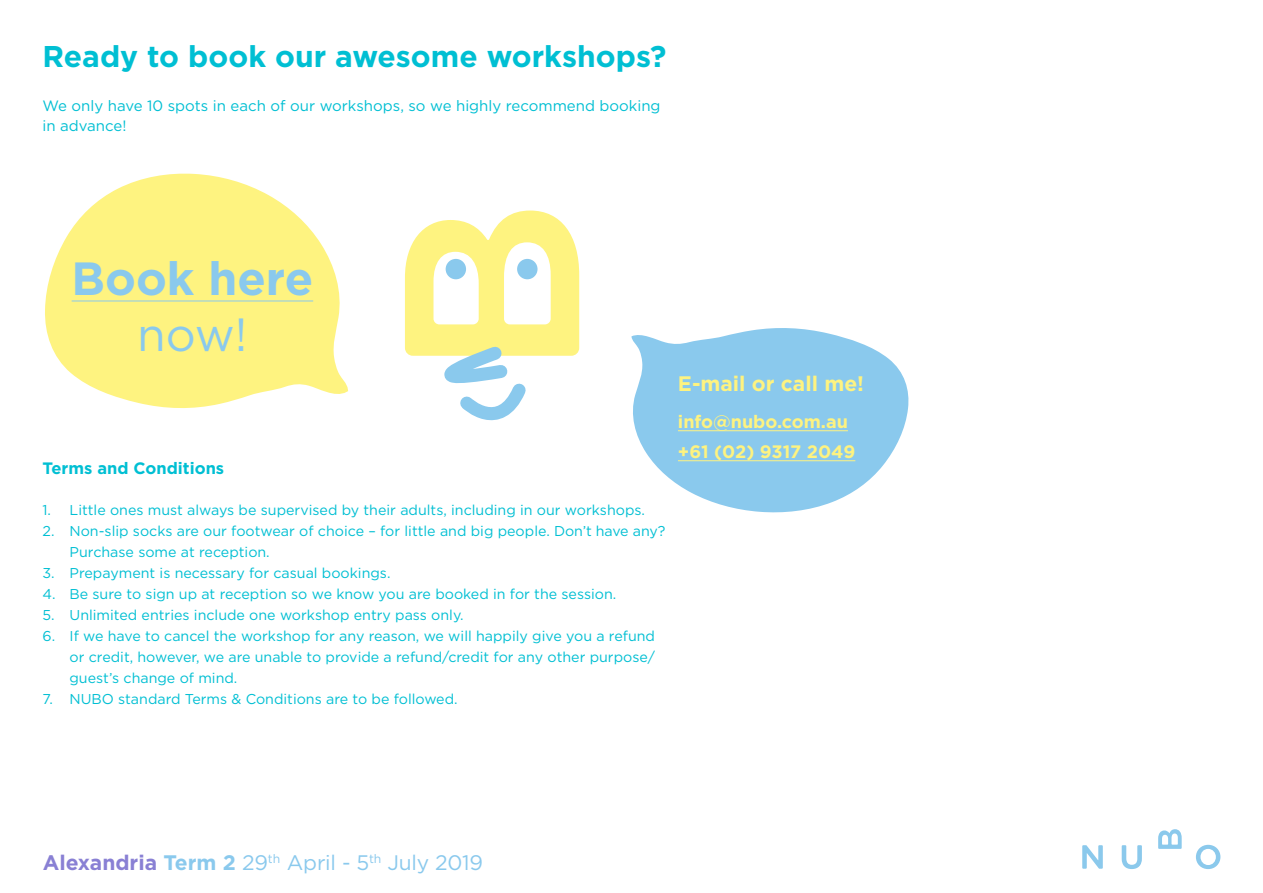
<style>
.page{position:relative;width:1263px;height:893px;background:#fff}
.page>*{position:absolute;margin:0;border:0;box-sizing:border-box;transform-origin:0 0}
.t1{font:700 46.5px "Gotham HTF";color:#8ac9ed}
.t2{font:46.5px "Gotham HTF";color:#8ac9ed}
.t3{font:700 30px "Gotham HTF";color:#00bfd3}
.t4{font:21px "Gotham HTF";letter-spacing:-.01em;color:#8ac9ed}
.t5{font:700 21px "Gotham HTF";color:#fef380}
.t6{font:700 18px/30px "Gotham HTF";color:#fef380}
.t7{font:700 16.5px "Gotham HTF";color:#00bfd3}
.t8{font:15px/19.5px "Gotham HTF";color:#00bfd3}
.t9{font:14.25px/21px "Gotham HTF";color:#00bfd3}
.s1{font-weight:700;color:#8980d4}
.s2{font-weight:700}
</style>
<div class="page">
<svg style="left:1082px;top:845px;width:21px;height:24px"></svg>
<svg style="left:1122px;top:845px;width:20px;height:24px"></svg>
<svg style="left:1158px;top:829px;width:24px;height:20px"></svg>
<svg style="left:1196px;top:845px;width:24px;height:24px"></svg>
<svg style="left:405px;top:211px;width:174px;height:210px"></svg>
<svg style="left:47px;top:173px;width:301px;height:235px;fill:#fef380"></svg>
<hr style="left:72px;top:300px;width:241px;height:1px;background:#8ac9ed">
<svg style="left:631px;top:328px;width:278px;height:185px;fill:#8ac9ed"></svg>
<hr style="left:678px;top:430px;width:170px;height:1px;background:#fef380">
<hr style="left:678px;top:460px;width:177px;height:1px;background:#fef380">
<h2 class="t3" style="left:43px;top:39px;width:625px">Ready to book our awesome workshops?</h2>
<p class="t8" style="left:43px;top:96px;width:619px">We only have 10 spots in each of our workshops, so we highly recommend booking in advance!</p>
<h1 class="t1" style="left:72px;top:251px;width:243px">Book here</h1>
<h1 class="t2" style="left:137px;top:308px;width:112px">now!</h1>
<p class="t7" style="left:43px;top:459px;width:183px">Terms and Conditions</p>
<p class="t9" style="left:43px;top:499px;width:604px">1. Little ones must always be supervised by their adults, including in our workshops.</p>
<p class="t9" style="left:70px;top:520px;width:597px;text-indent:-27px">2. Non-slip socks are our footwear of choice – for little and big people. Don’t have any?<br>Purchase some at reception.</p>
<p class="t9" style="left:43px;top:562px;width:349px">3. Prepayment is necessary for casual bookings.</p>
<p class="t9" style="left:43px;top:583px;width:575px">4. Be sure to sign up at reception so we know you are booked in for the session.</p>
<p class="t9" style="left:43px;top:604px;width:423px">5. Unlimited entries include one workshop entry pass only.</p>
<p class="t9" style="left:70px;top:625px;width:587px;text-align:justify;text-indent:-27px">6. If we have to cancel the workshop for any reason, we will happily give you a refund or credit, however, we are unable to provide a refund/credit for any other purpose/ guest’s change of mind.</p>
<p class="t9" style="left:43px;top:688px;width:417px">7. NUBO standard Terms &amp; Conditions are to be followed.</p>
<h3 class="t5" style="left:678px;top:371px;width:188px">E-mail or call me!</h3>
<p class="t6" style="left:678px;top:406px;width:179px">info@nubo.com.au +61 (02) 9317 2049</p>
<h3 class="t4" style="left:43px;top:851px;width:442px"><span class="s1">Alexandria</span> <span class="s2">Term 2</span> 29<sup>th</sup> April - 5<sup>th</sup> July 2019</h3>
</div>
